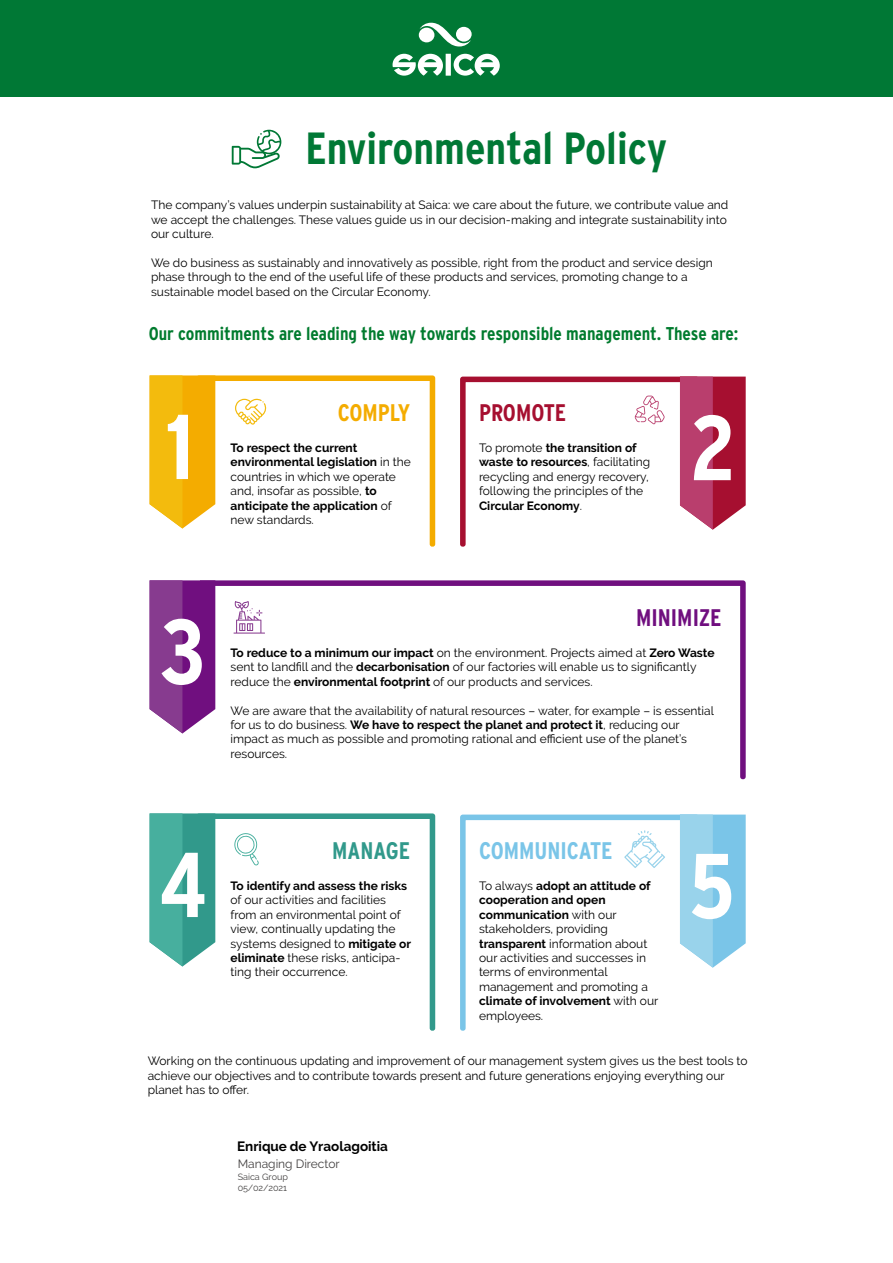
<style>
.page{position:relative;width:893px;height:1263px;background:#fff}
.page>*{position:absolute;margin:0;border:0;box-sizing:border-box;transform-origin:0 0}
.t1{font:700 condensed 91.8px "Interstate";color:#fff}
.t2{font:700 condensed 45px "Interstate";color:#007835}
.t3{font:700 condensed 24px "Interstate";color:#7ac5e8}
.t4{font:700 condensed 24px "Interstate";color:#700f7f}
.t5{font:700 condensed 24px "Interstate";color:#a60f30}
.t6{font:700 condensed 24px "Interstate";color:#f4ac00}
.t7{font:700 condensed 24px "Interstate";color:#31998b}
.t8{font:700 condensed 18.45px "Interstate";color:#007b2e}
.t9{font:700 13.5px "Raleway";color:#000}
.t10{font:12px/14.4px "Raleway";color:#000}
.t11{font:700 12px/14.4px "Raleway";color:#000}
.t12{font:12px "Raleway";color:#434141}
.t13{font:9px/10.9px "Raleway";color:#434141}
.s1{font-weight:400}
.s2{font-weight:700}
</style>
<div class="page">
<div style="left:0;top:0;width:893px;height:96px;background:#007835"></div>
<svg style="left:393px;top:54px;width:107px;height:22px"></svg>
<div style="left:419px;top:28px;width:16px;height:14px;background:#fff;border-radius:50%"></div>
<svg style="left:420px;top:23px;width:51px;height:24px"></svg>
<div style="left:456px;top:27px;width:16px;height:15px;background:#fff;border-radius:50%"></div>
<svg style="left:232px;top:130px;width:49px;height:38px"></svg>
<svg style="left:150px;top:375px;width:285px;height:172px"></svg>
<svg style="left:460px;top:377px;width:286px;height:170px"></svg>
<svg style="left:215px;top:580px;width:531px;height:200px"></svg>
<svg style="left:150px;top:580px;width:65px;height:153px;background:#853590"></svg>
<svg style="left:233px;top:601px;width:32px;height:33px"></svg>
<svg style="left:215px;top:813px;width:220px;height:218px"></svg>
<svg style="left:150px;top:813px;width:65px;height:153px;background:#4aaa9c"></svg>
<svg style="left:460px;top:814px;width:220px;height:217px"></svg>
<svg style="left:680px;top:814px;width:66px;height:154px;background:#93d0eb"></svg>
<svg style="left:624px;top:830px;width:41px;height:38px"></svg>
<h2 class="t2" style="left:305px;top:123px;width:363px">Environmental Policy</h2>
<p class="t10" style="left:151px;top:198px;width:579px">The company’s values underpin sustainability at Saica: we care about the future, we contribute value and we accept the challenges. These values guide us in our decision-making and integrate sustainability into our culture.</p>
<p class="t10" style="left:151px;top:255px;width:563px">We do business as sustainably and innovatively as possible, right from the product and service design phase through to the end of the useful life of these products and services, promoting change to a sustainable model based on the Circular Economy.</p>
<h3 class="t8" style="left:149px;top:323px;width:591px">Our commitments are leading the way towards responsible management. These are:</h3>
<h1 class="t1" style="left:166px;top:395px;width:30px">1</h1>
<h3 class="t6" style="left:338px;top:399px;width:74px">COMPLY</h3>
<p class="t11" style="left:231px;top:441px;width:182px">To respect the current environmental legislation <span class="s1">in the countries in which we operate and, insofar as possible,</span> to anticipate the application <span class="s1">of new standards.</span></p>
<h3 class="t5" style="left:479px;top:399px;width:89px">PROMOTE</h3>
<p class="t10" style="left:479px;top:440px;width:173px">To promote <span class="s2">the transition of waste to resources</span>, facilitating recycling and energy recovery, following the principles of the<br><span class="s2">Circular Economy</span>.</p>
<h1 class="t1" style="left:690px;top:397px;width:49px">2</h1>
<h1 class="t1" style="left:160px;top:600px;width:48px">3</h1>
<h3 class="t4" style="left:636px;top:604px;width:87px">MINIMIZE</h3>
<p class="t10" style="left:231px;top:645px;width:485px"><span class="s2">To reduce to a minimum our impact</span> on the environment. Projects aimed at <span class="s2">Zero Waste </span>sent to landfill and the <span class="s2">decarbonisation</span> of our factories will enable us to significantly reduce the <span class="s2">environmental footprint</span> of our products and services.</p>
<p class="t10" style="left:231px;top:703px;width:485px">We are aware that the availability of natural resources – water, for example – is essential for us to do business. <span class="s2">We have to respect the planet and protect it</span>, reducing our impact as much as possible and promoting rational and efficient use of the planet’s resources.</p>
<h1 class="t1" style="left:160px;top:833px;width:48px">4</h1>
<h3 class="t7" style="left:332px;top:837px;width:80px">MANAGE</h3>
<p class="t11" style="left:231px;top:879px;width:178px">To identify and assess the risks</p>
<p class="t10" style="left:231px;top:893px;width:182px">of our activities and facilities from an environmental point of view, continually updating the systems designed to <span class="s2">mitigate or eliminate</span> these risks, anticipa&shy;ting their occurrence.</p>
<h3 class="t3" style="left:479px;top:837px;width:135px">COMMUNICATE</h3>
<p class="t10" style="left:479px;top:878px;width:181px">To always <span class="s2">adopt an attitude of cooperation and open communication</span> with our stakeholders, providing <span class="s2">transparent</span> information about our activities and successes in terms of environmental management and promoting a <span class="s2">climate of involvement</span> with our employees.</p>
<h1 class="t1" style="left:689px;top:835px;width:47px">5</h1>
<p class="t10" style="left:148px;top:1054px;width:601px">Working on the continuous updating and improvement of our management system gives us the best tools to achieve our objectives and to contribute towards present and future generations enjoying everything our planet has to offer.</p>
<p class="t9" style="left:237px;top:1138px;width:152px">Enrique de Yraolagoitia</p>
<p class="t12" style="left:238px;top:1157px;width:103px">Managing Director</p>
<p class="t13" style="left:238px;top:1171px;width:52px">Saica Group<br>05/02/2021</p>
</div>
